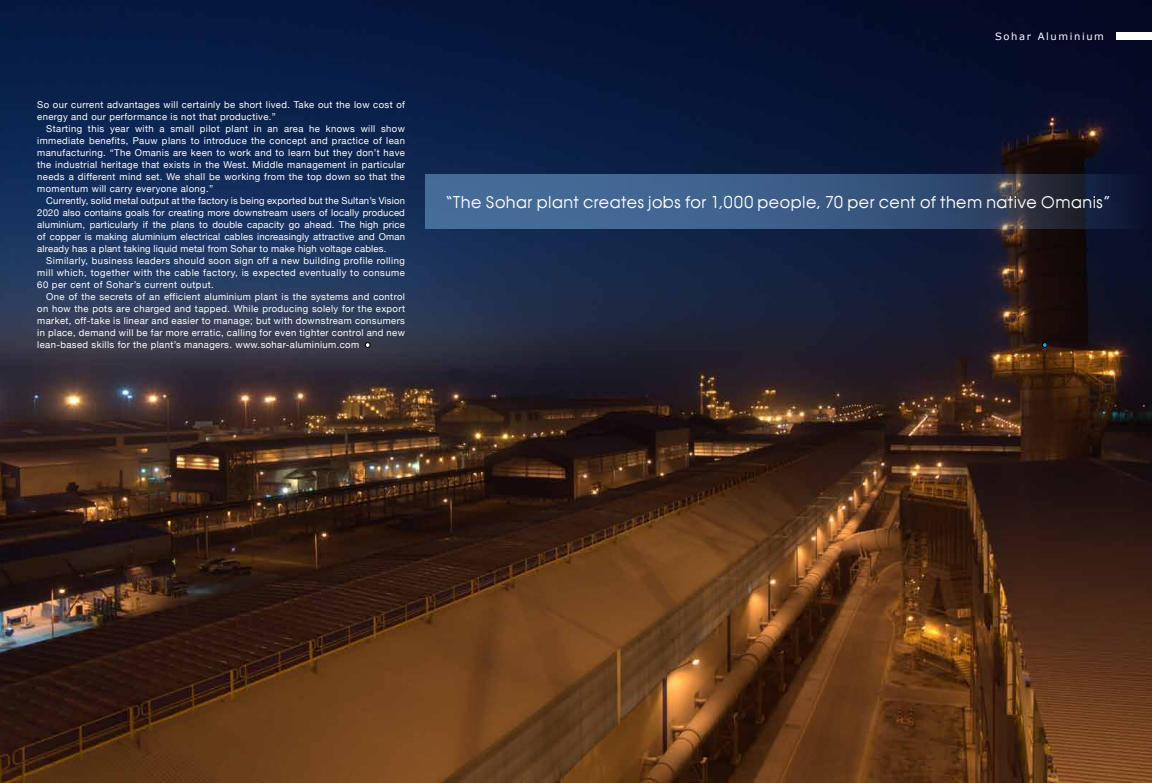
<style>
.page{position:relative;width:1152px;height:783px;background:#fff}
.page>*{position:absolute;margin:0;border:0;box-sizing:border-box;transform-origin:0 0}
.t1{font:16px "Avante";letter-spacing:.03em;color:#fff}
.t2{font:10px "Verdana";letter-spacing:.16em;color:#fff}
.t3{font:9.5px/12px "Helvetica Neue";letter-spacing:.04em;color:#fff;text-align:justify}
</style>
<div class="page">
<img style="left:0;top:0;width:1152px;height:783px">
<div style="left:1116px;top:32px;width:36px;height:8px;background:#fff"></div>
<svg style="left:1042px;top:342px;width:6px;height:6px"></svg>
<svg style="left:365px;top:342px;width:6px;height:6px"></svg>
<svg style="left:425px;top:174px;width:722px;height:55px;background:#375378"></svg>
<p class="t3" style="left:37px;top:98px;width:369px">So our current advantages will certainly be short lived. Take out the low cost of energy and our performance is not that productive.”</p>
<p class="t3" style="left:37px;top:122px;width:369px;text-indent:9px">Starting this year with a small pilot plant in an area he knows will show immediate benefits, Pauw plans to introduce the concept and practice of lean manufacturing. “The Omanis are keen to work and to learn but they don’t have the industrial heritage that exists in the West. Middle management in particular needs a different mind set. We shall be working from the top down so that the momentum will carry everyone along.”</p>
<p class="t3" style="left:37px;top:194px;width:369px;text-indent:9px">Currently, solid metal output at the factory is being exported but the Sultan’s Vision 2020 also contains goals for creating more downstream users of locally produced aluminium, particularly if the plans to double capacity go ahead. The high price of copper is making aluminium electrical cables increasingly attractive and Oman already has a plant taking liquid metal from Sohar to make high voltage cables.</p>
<p class="t3" style="left:37px;top:254px;width:369px;text-indent:9px">Similarly, business leaders should soon sign off a new building profile rolling mill which, together with the cable factory, is expected eventually to consume 60 per cent of Sohar’s current output.</p>
<p class="t3" style="left:37px;top:290px;width:369px;text-indent:9px">One of the secrets of an efficient aluminium plant is the systems and control on how the pots are charged and tapped. While producing solely for the export market, off-take is linear and easier to manage; but with downstream consumers in place, demand will be far more erratic, calling for even tighter control and new lean-based skills for the plant’s managers. www.sohar-aluminium.com</p>
<p class="t2" style="left:995px;top:30px;width:110px">Sohar Aluminium</p>
<h1 class="t1" style="left:445px;top:192px;width:667px">“The Sohar plant creates jobs for 1,000 people, 70 per cent of them native Omanis”</h1>
</div>
